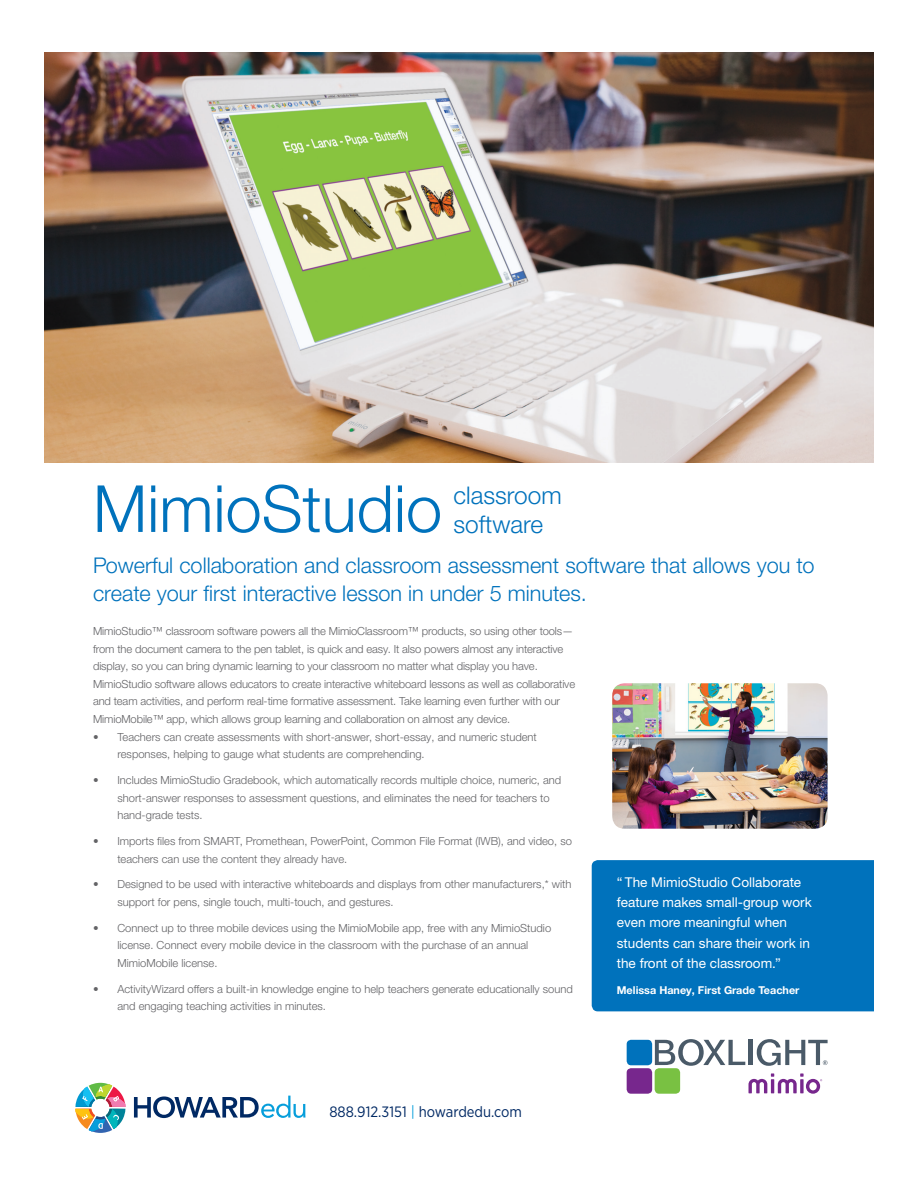
<style>
.page{position:relative;width:918px;height:1188px;background:#fff}
.page>*{position:absolute;margin:0;border:0;box-sizing:border-box;transform-origin:0 0}
.t1{font:300 65.1px "Helvetica Neue LTW1 G";color:#0072bc}
.t2{font:300 24.45px/29.2px "Helvetica Neue LTW1 G";color:#0072bc}
.t3{font:300 21.75px/28.5px "Helvetica Neue LTW1 G";color:#0072bc}
.t4{font:15px "Gotham Narrow";color:#002964}
.t5{font:13.5px/20.4px "Helvetica Neue LTW1 G";color:#fff}
.t6{font:300 11.25px/17.5px "Helvetica Neue LTW1 G";color:#636366}
.t7{font:700 10.8px "Helvetica Neue LTW1 G";color:#fff}
.s1{color:#069edb}
</style>
<div class="page">
<img style="left:44px;top:52px;width:830px;height:410px">
<svg style="left:655px;top:1039px;width:90px;height:27px"></svg>
<hr style="left:749px;top:1040px;width:4px;height:25px;background:#4a5a68">
<svg style="left:757px;top:1039px;width:71px;height:27px"></svg>
<div style="left:627px;top:1040px;width:25px;height:25px;background:#0072bc;border-radius:4px"></div>
<div style="left:627px;top:1068px;width:25px;height:26px;background:#77278d;border-radius:4px"></div>
<div style="left:655px;top:1068px;width:25px;height:26px;background:#79c142;border-radius:4px"></div>
<svg style="left:749px;top:1073px;width:73px;height:21px"></svg>
<div style="left:592px;top:860px;width:282px;height:151px;background:#0072bc"></div>
<img style="left:612px;top:683px;width:216px;height:146px">
<svg style="left:134px;top:1096px;width:171px;height:22px"></svg>
<svg style="left:75px;top:1083px;width:50px;height:50px"></svg>
<h1 class="t1" style="left:93px;top:469px;width:351px">MimioStudio</h1>
<h3 class="t3" style="left:93px;top:551px;width:723px">Powerful collaboration and classroom assessment software that allows you to create your first interactive lesson in under 5 minutes.</h3>
<p class="t6" style="left:93px;top:622px;width:484px">MimioStudio™ classroom software powers all the MimioClassroom™ products, so using other tools— from the document camera to the pen tablet, is quick and easy. It also powers almost any interactive display, so you can bring dynamic learning to your classroom no matter what display you have.<br>MimioStudio software allows educators to create interactive whiteboard lessons as well as collaborative and team activities, and perform real-time formative assessment. Take learning even further with our MimioMobile™ app, which allows group learning and collaboration on almost any device.</p>
<p class="t6" style="left:117px;top:728px;width:421px;text-indent:-24px">• Teachers can create assessments with short-answer, short-essay, and numeric student responses, helping to gauge what students are comprehending.</p>
<p class="t6" style="left:117px;top:771px;width:445px;text-indent:-24px">• Includes MimioStudio Gradebook, which automatically records multiple choice, numeric, and short-answer responses to assessment questions, and eliminates the need for teachers to hand-grade tests.</p>
<p class="t6" style="left:117px;top:832px;width:456px;text-indent:-24px">• Imports files from SMART, Promethean, PowerPoint, Common File Format (IWB), and video, so teachers can use the content they already have.</p>
<p class="t6" style="left:117px;top:876px;width:456px;text-indent:-24px">• Designed to be used with interactive whiteboards and displays from other manufacturers,* with support for pens, single touch, multi-touch, and gestures.</p>
<p class="t6" style="left:117px;top:919px;width:435px;text-indent:-24px">• Connect up to three mobile devices using the MimioMobile app, free with any MimioStudio license. Connect every mobile device in the classroom with the purchase of an annual<br>MimioMobile license.</p>
<p class="t6" style="left:117px;top:980px;width:457px;text-indent:-24px">• ActivityWizard offers a built-in knowledge engine to help teachers generate educationally sound and engaging teaching activities in minutes.</p>
<h2 class="t2" style="left:454px;top:480px;width:110px">classroom software</h2>
<p class="t5" style="left:617px;top:872px;width:197px">“ The MimioStudio Collaborate feature makes small-group work even more meaningful when students can share their work in the front of the classroom.”</p>
<p class="t7" style="left:617px;top:983px;width:184px">Melissa Haney, First Grade Teacher</p>
<h3 class="t4" style="left:329px;top:1102px;width:194px">888.912.3151 <span class="s1">|</span> howardedu.com</h3>
</div>
